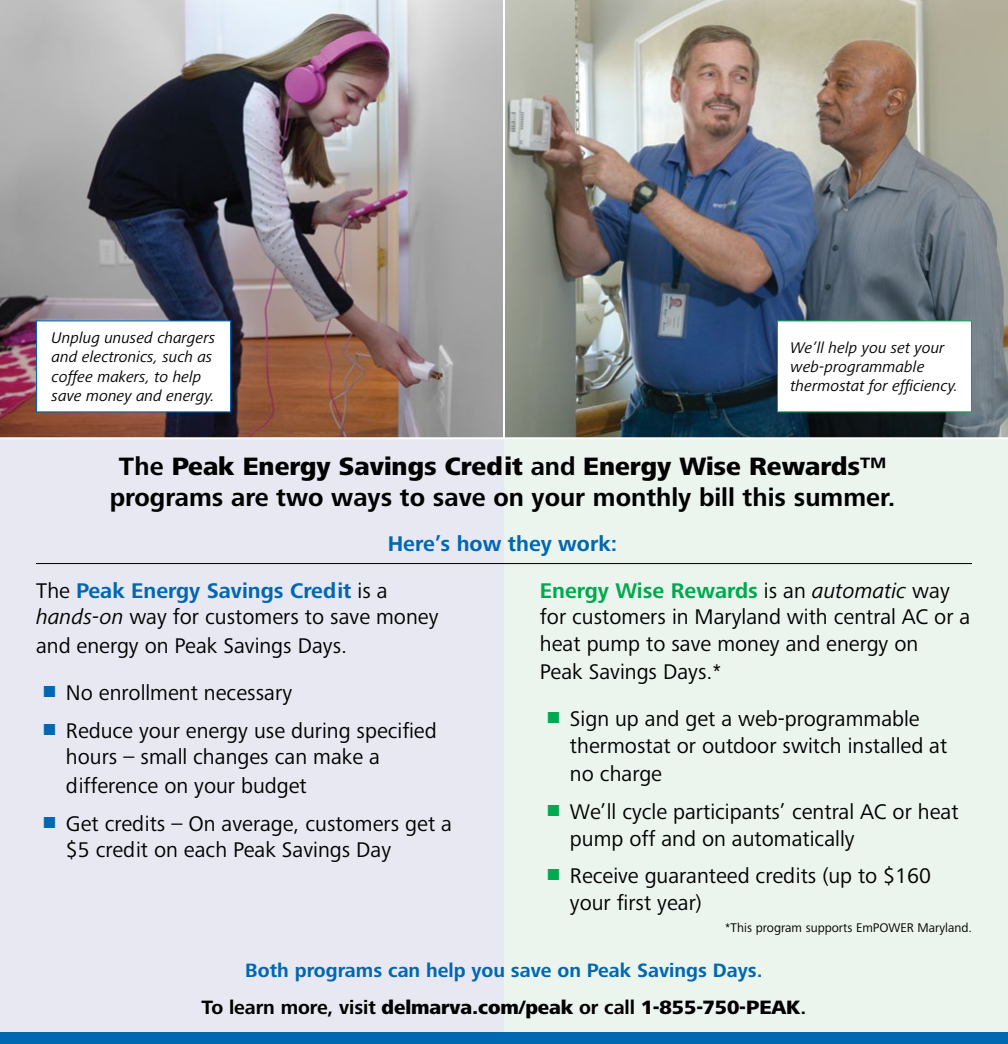
<style>
.page{position:relative;width:1008px;height:1044px;background:#fff}
.page>*{position:absolute;margin:0;border:0;box-sizing:border-box;transform-origin:0 0}
.t1{font:700 26px/31.2px "Frutiger Next Pro";color:#000;text-align:center}
.t2{font:22px/28.8px "Frutiger Next Pro";color:#000}
.t3{font:700 22px "Frutiger Next Pro";color:#0067b1}
.t4{font:700 22px "Frutiger Next Pro";color:#00a94f}
.t5{font:800 20px "Frutiger Next Pro";letter-spacing:-.005em;color:#000}
.t6{font:700 20px "Frutiger Next Pro";color:#0067b1}
.t7{font:italic 16px/19.2px "Frutiger Next Pro";color:#000}
.t8{font:500 16px "Z Dingbats";color:#0067b1}
.t9{font:500 16px "Z Dingbats";color:#00a94f}
.t10{font:13px "Frutiger Next Pro";color:#000}
.s1{font-weight:800}
.s2{font-weight:400;color:#000}
.s3{font-weight:400;font-style:italic;color:#000}
.s4{font-style:italic}
.s5{color:#0067b1}
.s6{color:#00a94f}
.s7{font-weight:700}
</style>
<div class="page">
<img style="left:505px;top:0;width:503px;height:437px">
<div style="left:0;top:436px;width:504px;height:597px;background:#e8e8f2"></div>
<div style="left:504px;top:438px;width:504px;height:606px;background:#ebf5ed"></div>
<div style="left:0;top:1033px;width:1008px;height:11px;background:#0067b1"></div>
<img style="left:0;top:0;width:503px;height:437px">
<div style="left:36px;top:320px;width:195px;height:92px;background:#fff;border:1px solid #0067b1"></div>
<hr style="left:36px;top:563px;width:936px;height:1px;background:#000">
<hr style="left:503px;top:0;width:2px;height:438px;background:#fff">
<hr style="left:0;top:437px;width:1008px;height:2px;background:#fff">
<div style="left:777px;top:320px;width:195px;height:92px;background:#fff;border:1px solid #00a94f"></div>
<p class="t7" style="left:52px;top:328px;width:165px">Unplug unused chargers and electronics, such as coffee makers, to help save money and energy.</p>
<p class="t7" style="left:791px;top:338px;width:169px">We’ll help you set your web-programmable thermostat for efficiency.</p>
<p class="t1" style="left:110px;top:451px;width:787px">The <span class="s1">Peak energy savings credit</span> and <span class="s1">energy Wise rewards</span>™ programs are two ways to save on your monthly bill this summer.</p>
<p class="t3" style="left:388px;top:531px;width:231px">Here’s how they work:</p>
<p class="t3" style="left:36px;top:578px;width:353px"><span class="s2">The</span> Peak Energy Savings Credit <span class="s2">is a</span></p>
<p class="t4" style="left:540px;top:578px;width:411px">Energy Wise Rewards <span class="s2">is an</span> <span class="s3">automatic</span> <span class="s2">way</span></p>
<p class="t2" style="left:36px;top:603px;width:404px"><span class="s4">hands-on</span> way for customers to save money</p>
<p class="t2" style="left:540px;top:603px;width:432px">for customers in Maryland with central AC or a</p>
<p class="t2" style="left:36px;top:631px;width:313px">and energy on Peak Savings Days.</p>
<p class="t2" style="left:540px;top:629px;width:380px">heat pump to save money and energy on<br>Peak Savings Days.*</p>
<p class="t2" style="left:43px;top:678px;width:250px"><span class="s5">■</span> No enrollment necessary</p>
<p class="t8" style="left:43px;top:722px;width:14px">■</p>
<p class="t2" style="left:547px;top:705px;width:374px"><span class="s6">■</span> Sign up and get a web-programmable</p>
<p class="t2" style="left:66px;top:716px;width:372px">Reduce your energy use during specified</p>
<p class="t2" style="left:570px;top:731px;width:379px">thermostat or outdoor switch installed at</p>
<p class="t2" style="left:66px;top:742px;width:316px">hours – small changes can make a</p>
<p class="t2" style="left:570px;top:760px;width:94px">no charge</p>
<p class="t2" style="left:66px;top:771px;width:242px">difference on your budget</p>
<p class="t8" style="left:43px;top:815px;width:14px">■</p>
<p class="t2" style="left:66px;top:809px;width:388px">Get credits – On average, customers get a</p>
<p class="t2" style="left:66px;top:835px;width:327px">$5 credit on each Peak Savings Day</p>
<p class="t9" style="left:547px;top:803px;width:14px">■</p>
<p class="t2" style="left:570px;top:798px;width:390px">We’ll cycle participants’ central AC or heat</p>
<p class="t2" style="left:570px;top:824px;width:286px">pump off and on automatically</p>
<p class="t2" style="left:570px;top:863px;width:363px;line-height:26.4px;text-indent:-22px"><span class="s6">■</span> Receive guaranteed credits (up to $160 your first year)</p>
<p class="t10" style="left:725px;top:920px;width:248px">*This program supports EmPOWER Maryland.</p>
<p class="t6" style="left:245px;top:959px;width:519px">Both programs can help you save on Peak Savings Days.</p>
<p class="t5" style="left:202px;top:996px;width:606px"><span class="s7">To learn more, visit</span> delmarva.com/peak <span class="s7">or call</span> 1-855-750-Peak<span class="s7">.</span></p>
</div>
